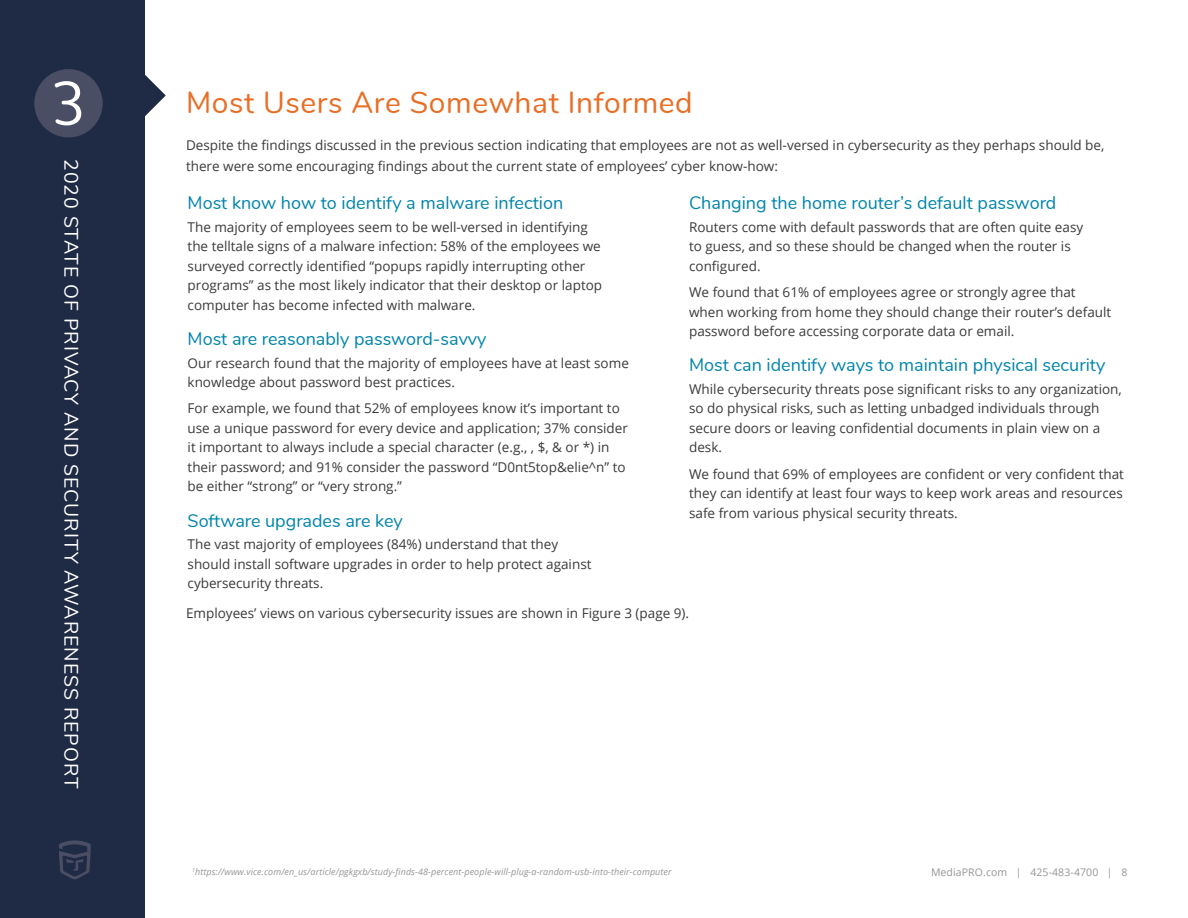
<style>
.page{position:relative;width:1188px;height:918px;background:#fff}
.page>*{position:absolute;margin:0;border:0;box-sizing:border-box;transform-origin:0 0}
.t1{font:30px "Nunito";letter-spacing:.02em;color:#e86e25}
.t2{font:19.5px "Nunito";letter-spacing:.05em;color:#fff}
.t3{font:18px "Nunito";color:#0084ab}
.t4{font:13.5px/19.5px "Open Sans";color:#3b3a3a}
.t5{font:10.5px "Open Sans";letter-spacing:.01em;color:#999494}
.t6{font:italic 9px "Open Sans";letter-spacing:.01em;color:#999494}
</style>
<div class="page">
<svg style="left:145px;top:75px;width:21px;height:41px"></svg>
<div style="left:0;top:0;width:145px;height:918px;background:#1f2a44"></div>
<svg style="left:59px;top:840px;width:32px;height:39px"></svg>
<div style="left:34px;top:69px;width:69px;height:68px;background:#494e64;border-radius:50%"></div>
<svg style="left:55px;top:81px;width:26px;height:44px"></svg>
<h2 class="t2" style="left:86px;top:159px;width:631px;rotate:90deg">2020 STATE OF PRIVACY AND SECURITY AWARENESS REPORT</h2>
<h1 class="t1" style="left:186px;top:80px;width:508px">Most Users Are Somewhat Informed</h1>
<p class="t4" style="left:186px;top:135px;width:920px;line-height:21px">Despite the findings discussed in the previous section indicating that employees are not as well-versed in cybersecurity as they perhaps should be, there were some encouraging findings about the current state of employees’ cyber know-how:</p>
<h3 class="t3" style="left:188px;top:190px;width:377px">Most know how to identify a malware infection</h3>
<p class="t4" style="left:188px;top:217px;width:416px">The majority of employees seem to be well-versed in identifying the telltale signs of a malware infection: 58% of the employees we surveyed correctly identified “popups rapidly interrupting other programs” as the most likely indicator that their desktop or laptop computer has become infected with malware.</p>
<h3 class="t3" style="left:188px;top:326px;width:300px">Most are reasonably password-savvy</h3>
<p class="t4" style="left:188px;top:353px;width:443px">Our research found that the majority of employees have at least some knowledge about password best practices.</p>
<p class="t4" style="left:188px;top:398px;width:442px">For example, we found that 52% of employees know it’s important to use a unique password for every device and application; 37% consider it important to always include a special character (e.g., , $, &amp; or *) in their password; and 91% consider the password “D0nt5top&amp;elie^n” to be either “strong” or “very strong.”</p>
<h3 class="t3" style="left:188px;top:507px;width:217px">Software upgrades are key</h3>
<p class="t4" style="left:188px;top:534px;width:405px">The vast majority of employees (84%) understand that they should install software upgrades in order to help protect against cybersecurity threats.</p>
<h3 class="t3" style="left:689px;top:190px;width:369px">Changing the home router’s default password</h3>
<p class="t4" style="left:689px;top:217px;width:396px">Routers come with default passwords that are often quite easy to guess, and so these should be changed when the router is configured.</p>
<p class="t4" style="left:689px;top:282px;width:424px">We found that 61% of employees agree or strongly agree that when working from home they should change their router’s default password before accessing corporate data or email.</p>
<h3 class="t3" style="left:689px;top:352px;width:418px">Most can identify ways to maintain physical security</h3>
<p class="t4" style="left:689px;top:379px;width:434px">While cybersecurity threats pose significant risks to any organization, so do physical risks, such as letting unbadged individuals through secure doors or leaving confidential documents in plain view on a desk.</p>
<p class="t4" style="left:689px;top:464px;width:436px;text-align:justify">We found that 69% of employees are confident or very confident that they can identify at least four ways to keep work areas and resources safe from various physical security threats.</p>
<p class="t4" style="left:186px;top:603px;width:505px">Employees’ views on various cybersecurity issues are shown in Figure 3 (page 9).</p>
<p class="t6" style="left:192px;top:866px;width:481px"><sup>1</sup>https://www.vice.com/en_us/article/pgkgxb/study-finds-48-percent-people-will-plug-a-random-usb-into-their-computer</p>
<p class="t5" style="left:931px;top:865px;width:198px">MediaPRO.com | 425-483-4700 | 8</p>
</div>
